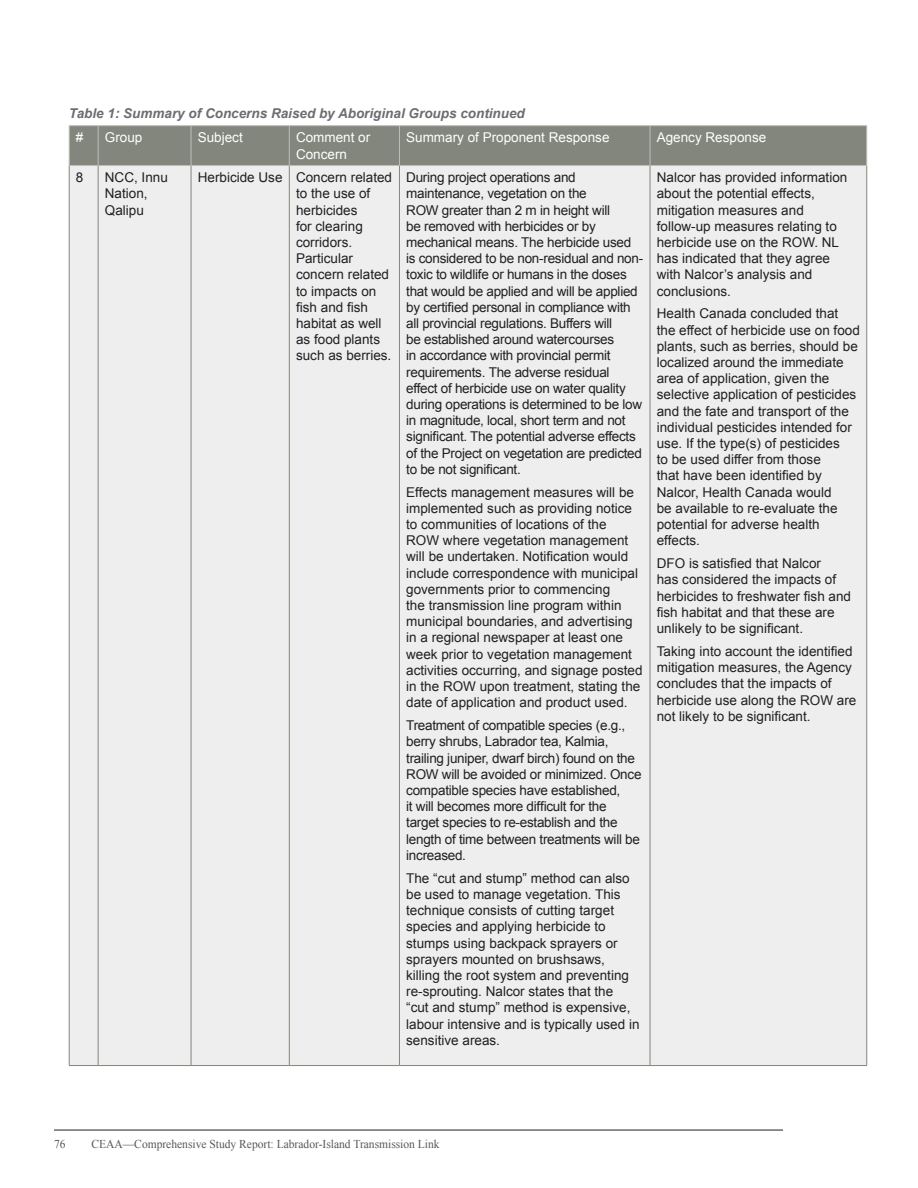
<style>
.page{position:relative;width:918px;height:1188px;background:#fff}
.page>*{position:absolute;margin:0;border:0;box-sizing:border-box;transform-origin:0 0}
.t1{font:13.5px/16.2px "Arial";color:#231f20}
.t2{font:13.5px/16.2px "Arial";letter-spacing:-.02em;color:#231f20}
.t3{font:13.5px/16.5px "Arial";color:#fff}
.t4{font:italic 700 13.5px "Arial";color:#6c6d70}
.t5{font:12px "Times New Roman";color:#57585a;scale:.96 1}
</style>
<div class="page">
<hr style="left:54px;top:1130px;width:729px;height:1px;background:#231f20">
<div style="left:70px;top:166px;width:796px;height:899px;background:#edeeed"></div>
<svg style="left:69px;top:125px;width:798px;height:41px;background:#85887e"></svg>
<hr style="left:98px;top:165px;width:93px;height:1px;background:#bfbfb9">
<hr style="left:191px;top:165px;width:98px;height:1px;background:#bfbfb9">
<hr style="left:289px;top:165px;width:110px;height:1px;background:#bfbfb9">
<hr style="left:399px;top:165px;width:251px;height:1px;background:#bfbfb9">
<hr style="left:650px;top:165px;width:217px;height:1px;background:#bfbfb9">
<hr style="left:69px;top:166px;width:1px;height:899px;background:#83877c">
<svg style="left:69px;top:1065px;width:29px;height:1px"></svg>
<hr style="left:98px;top:166px;width:1px;height:899px;background:#83877c">
<hr style="left:98px;top:1065px;width:93px;height:1px;background:#83877c">
<hr style="left:191px;top:166px;width:1px;height:899px;background:#83877c">
<hr style="left:191px;top:1065px;width:98px;height:1px;background:#83877c">
<hr style="left:289px;top:166px;width:1px;height:899px;background:#83877c">
<hr style="left:289px;top:1065px;width:110px;height:1px;background:#83877c">
<hr style="left:399px;top:166px;width:1px;height:899px;background:#83877c">
<hr style="left:399px;top:1065px;width:251px;height:1px;background:#83877c">
<hr style="left:650px;top:166px;width:1px;height:899px;background:#83877c">
<hr style="left:866px;top:166px;width:1px;height:899px;background:#83877c">
<hr style="left:650px;top:1065px;width:217px;height:1px;background:#83877c">
<p class="t4" style="left:69px;top:106px;width:457px">Table 1: Summary of Concerns Raised by Aboriginal Groups continued</p>
<p class="t3" style="left:76px;top:129px;width:9px">#</p>
<p class="t3" style="left:105px;top:129px;width:39px">Group</p>
<p class="t3" style="left:198px;top:129px;width:47px">Subject</p>
<p class="t3" style="left:296px;top:129px;width:76px">Comment or<br>Concern</p>
<p class="t3" style="left:406px;top:129px;width:205px">Summary of Proponent Response</p>
<p class="t3" style="left:657px;top:129px;width:111px">Agency Response</p>
<p class="t1" style="left:76px;top:169px;width:9px">8</p>
<p class="t1" style="left:105px;top:169px;width:65px">NCC, Innu<br>Nation,<br>Qalipu</p>
<p class="t1" style="left:296px;top:169px;width:98px;text-indent:-98px">Herbicide Use Concern related to the use of herbicides<br>for clearing corridors.<br>Particular concern related to impacts on fish and fish habitat as well as food plants such as berries.</p>
<p class="t2" style="left:406px;top:169px;width:239px">During project operations and maintenance, vegetation on the<br>ROW greater than 2 m in height will<br>be removed with herbicides or by mechanical means. The herbicide used is considered to be non-residual and non&shy;toxic to wildlife or humans in the doses that would be applied and will be applied by certified personal in compliance with all provincial regulations. Buffers will<br>be established around watercourses<br>in accordance with provincial permit requirements. The adverse residual effect of herbicide use on water quality during operations is determined to be low in magnitude, local, short term and not significant. The potential adverse effects of the Project on vegetation are predicted to be not significant.</p>
<p class="t1" style="left:406px;top:484px;width:238px">Effects management measures will be implemented such as providing notice to communities of locations of the ROW where vegetation management will be undertaken. Notification would include correspondence with municipal governments prior to commencing<br>the transmission line program within municipal boundaries, and advertising in a regional newspaper at least one week prior to vegetation management activities occurring, and signage posted in the ROW upon treatment, stating the date of application and product used.</p>
<p class="t2" style="left:406px;top:717px;width:237px">Treatment of compatible species (e.g., berry shrubs, Labrador tea, Kalmia, trailing juniper, dwarf birch) found on the ROW will be avoided or minimized. Once compatible species have established,<br>it will becomes more difficult for the target species to re-establish and the length of time between treatments will be increased.</p>
<p class="t1" style="left:406px;top:870px;width:235px">The “cut and stump” method can also be used to manage vegetation. This technique consists of cutting target species and applying herbicide to stumps using backpack sprayers or sprayers mounted on brushsaws, killing the root system and preventing re-sprouting. Nalcor states that the<br>“cut and stump” method is expensive, labour intensive and is typically used in sensitive areas.</p>
<p class="t1" style="left:657px;top:169px;width:192px">Nalcor has provided information about the potential effects, mitigation measures and follow-up measures relating to herbicide use on the ROW. NL has indicated that they agree with Nalcor’s analysis and conclusions.</p>
<p class="t1" style="left:657px;top:306px;width:205px">Health Canada concluded that the effect of herbicide use on food plants, such as berries, should be localized around the immediate area of application, given the selective application of pesticides and the fate and transport of the individual pesticides intended for use. If the type(s) of pesticides<br>to be used differ from those<br>that have been identified by<br>Nalcor, Health Canada would<br>be available to re-evaluate the potential for adverse health effects.</p>
<p class="t1" style="left:657px;top:555px;width:196px">DFO is satisfied that Nalcor<br>has considered the impacts of herbicides to freshwater fish and fish habitat and that these are unlikely to be significant.</p>
<p class="t1" style="left:657px;top:643px;width:201px">Taking into account the identified mitigation measures, the Agency concludes that the impacts of herbicide use along the ROW are not likely to be significant.</p>
<p class="t5" style="left:54px;top:1136px;width:14px">76</p>
<p class="t5" style="left:91px;top:1136px;width:364px">CEAA—Comprehensive Study Report: Labrador-Island Transmission Link</p>
</div>
